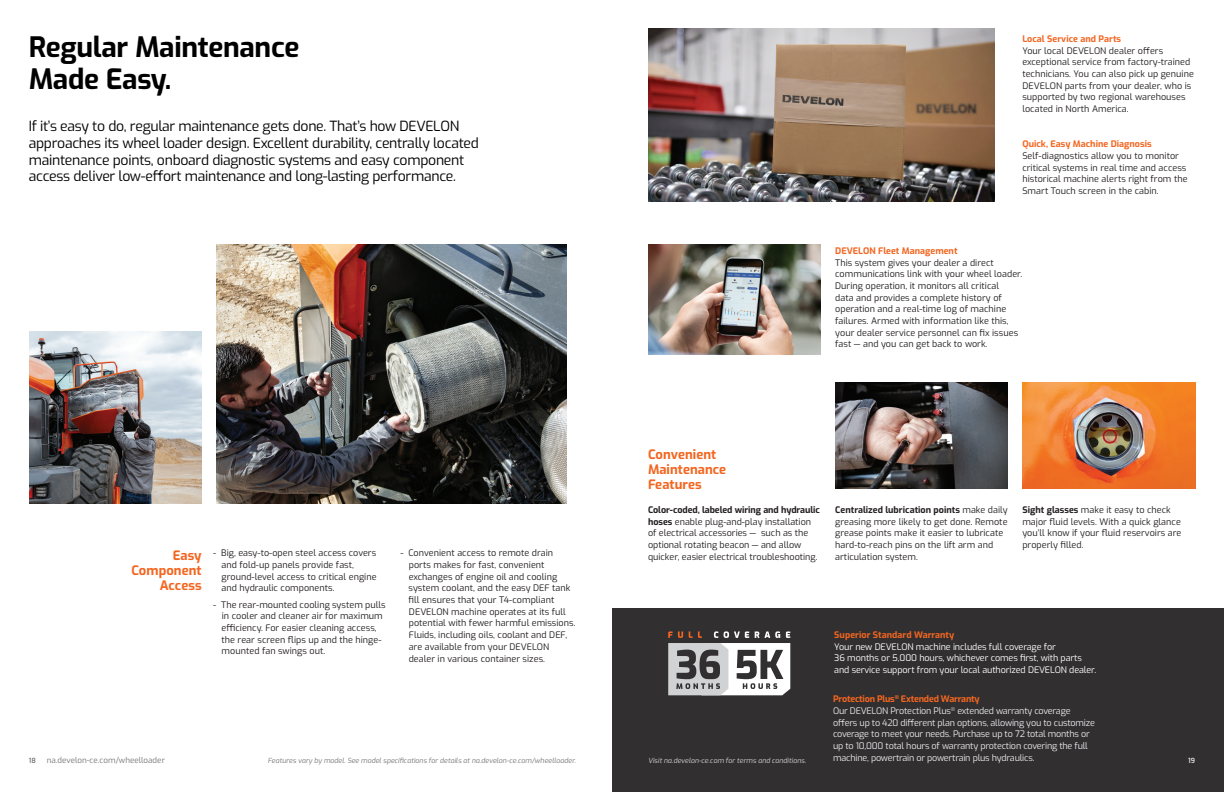
<style>
.page{position:relative;width:1224px;height:792px;background:#fff}
.page>*{position:absolute;margin:0;border:0;box-sizing:border-box;transform-origin:0 0}
.Headline{font:700 28px "Exo";letter-spacing:-.01em;color:#000001}
.Subhead{font:14px/16.8px "Exo";letter-spacing:-.02em;color:#000001}
.Body{font:700 13px/15px "Exo";letter-spacing:.005em;color:#f36621;text-align:right}
.Body-2{font:9px/11.7px "Exo";letter-spacing:.005em;color:#231f20}
.Body-3{font:9px/11.7px "Exo";letter-spacing:-.02em;color:#e6e7e9}
.Body-4{font:9px/11.7px "Exo";letter-spacing:-.01em;color:#fff}
.Body-5{font:700 9px "Exo";letter-spacing:.005em;color:#f36621}
.Body-6{font:700 9px "Exo";letter-spacing:-.02em;color:#f36621}
.Body-7{font:8px "Exo";letter-spacing:.005em;color:#76787b}
.Legal{font:italic 7px "Exo";letter-spacing:.005em;color:#76787b}
.Legal-2{font:italic 7px "Exo";letter-spacing:.005em;color:#d1d2d4}
.t1{font:600 7px "Exo";color:#76787b}
.t2{font:600 7px "Exo";color:#e6e7e9}
.s1{font-weight:700}
</style>
<div class="page">
<div style="left:612px;top:608px;width:612px;height:184px;background:#312f30"></div>
<img style="left:216px;top:245px;width:351px;height:259px">
<img style="left:648px;top:29px;width:346px;height:173px">
<img style="left:1022px;top:382px;width:173px;height:107px">
<img style="left:835px;top:382px;width:173px;height:107px">
<img style="left:29px;top:332px;width:172px;height:172px">
<img style="left:648px;top:245px;width:173px;height:110px">
<svg style="left:668px;top:631px;width:122px;height:64px"></svg>
<p class="Headline" style="left:29px;top:26px;width:272px">Regular Maintenance</p>
<p class="Headline" style="left:29px;top:58px;width:144px">Made Easy.</p>
<p class="Subhead" style="left:29px;top:117px;width:452px">If it’s easy to do, regular maintenance gets done. That’s how DEVELON approaches its wheel loader design. Excellent durability, centrally located maintenance points, onboard diagnostic systems and easy component access deliver low-effort maintenance and long-lasting performance.</p>
<p class="Body" style="left:648px;top:446px;width:80px;text-align:left">Convenient<br>Maintenance<br>Features</p>
<p class="Body-5" style="left:1022px;top:32px;width:100px">Local Service and Parts</p>
<p class="Body-2" style="left:1022px;top:44px;width:173px">Your local DEVELON dealer offers exceptional service from factory-trained technicians. You can also pick up genuine DEVELON parts from your dealer, who is supported by two regional warehouses located in North America.</p>
<p class="Body-5" style="left:1022px;top:137px;width:131px">Quick, Easy Machine Diagnosis</p>
<p class="Body-2" style="left:1022px;top:149px;width:167px">Self-diagnostics allow you to monitor critical systems in real time and access historical machine alerts right from the Smart Touch screen in the cabin.</p>
<p class="Body-5" style="left:835px;top:244px;width:124px">DEVELON Fleet Management</p>
<p class="Body-2" style="left:835px;top:256px;width:189px">This system gives your dealer a direct communications link with your wheel loader.<br>During operation, it monitors all critical<br>data and provides a complete history of operation and a real-time log of machine failures. Armed with information like this, your dealer service personnel can fix issues fast — and you can get back to work.</p>
<p class="Body-2" style="left:648px;top:503px;width:173px"><span class="s1">Color-coded, labeled wiring and hydraulic hoses</span> enable plug-and-play installation of electrical accessories — such as the optional rotating beacon — and allow quicker, easier electrical troubleshooting.</p>
<p class="Body-2" style="left:1022px;top:503px;width:160px"><span class="s1">Sight glasses</span> make it easy to check major fluid levels. With a quick glance you’ll know if your fluid reservoirs are properly filled.</p>
<p class="Body-2" style="left:835px;top:503px;width:174px"><span class="s1">Centralized lubrication points</span> make daily greasing more likely to get done. Remote grease points make it easier to lubricate hard-to-reach pins on the lift arm and articulation system.</p>
<p class="Body-2" style="left:221px;top:547px;width:157px;text-indent:-8px">- Big, easy-to-open steel access covers and fold-up panels provide fast, ground-level access to critical engine and hydraulic components.</p>
<p class="Body-2" style="left:222px;top:598px;width:166px;text-indent:-8px">- The rear-mounted cooling system pulls in cooler and cleaner air for maximum efficiency. For easier cleaning access, the rear screen flips up and the hinge&shy;mounted fan swings out.</p>
<p class="Body-2" style="left:409px;top:547px;width:168px;text-indent:-8px">- Convenient access to remote drain ports makes for fast, convenient exchanges of engine oil and cooling system coolant, and the easy DEF tank fill ensures that your T4-compliant DEVELON machine operates at its full potential with fewer harmful emissions.<br>Fluids, including oils, coolant and DEF, are available from your DEVELON dealer in various container sizes.</p>
<p class="Body" style="left:131px;top:547px;width:72px">Easy<br>Component<br>Access</p>
<p class="Body-5" style="left:834px;top:628px;width:121px">Superior Standard Warranty</p>
<p class="Body-4" style="left:834px;top:640px;width:263px">Your new DEVELON machine includes full coverage for<br>36 months or 5,000 hours, whichever comes first, with parts and service support from your local authorized DEVELON dealer.</p>
<p class="Body-6" style="left:833px;top:693px;width:148px">Protection Plus<sup>®</sup> Extended Warranty</p>
<p class="Body-3" style="left:833px;top:705px;width:263px">Our DEVELON Protection Plus<sup>®</sup> extended warranty coverage offers up to 420 different plan options, allowing you to customize coverage to meet your needs. Purchase up to 72 total months or up to 10,000 total hours of warranty protection covering the full machine, powertrain or powertrain plus hydraulics.</p>
<p class="t1" style="left:29px;top:756px;width:9px">18</p>
<p class="Body-7" style="left:47px;top:755px;width:120px">na.develon-ce.com/wheelloader</p>
<p class="Legal" style="left:268px;top:755px;width:310px">Features vary by model. See model specifications for details at na.develon-ce.com/wheelloader.</p>
<p class="Legal-2" style="left:648px;top:755px;width:160px">Visit na.develon-ce.com for terms and conditions.</p>
<p class="t2" style="left:1188px;top:756px;width:8px">19</p>
</div>
